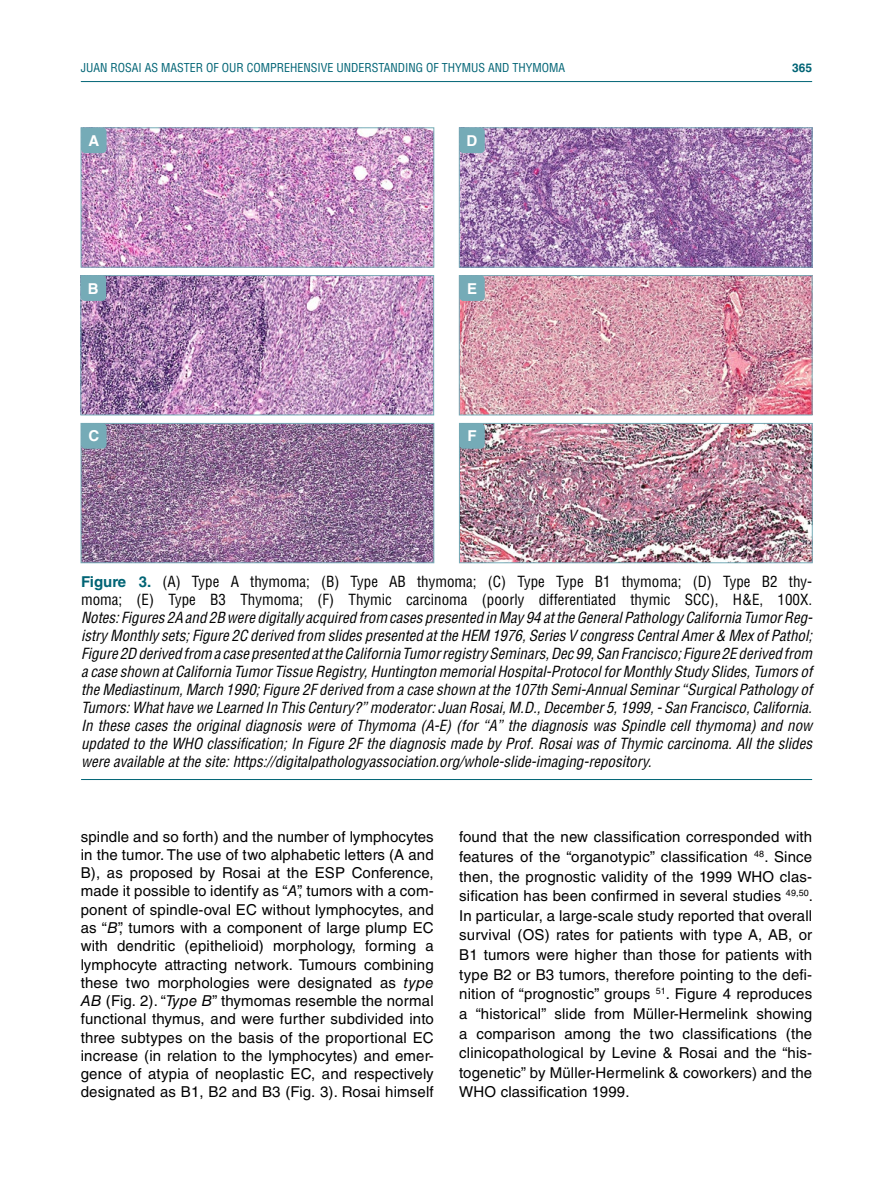
<style>
.page{position:relative;width:893px;height:1191px;background:#fff}
.page>*{position:absolute;margin:0;border:0;box-sizing:border-box;transform-origin:0 0}
.t1{font:15px/18.3px "Helvetica LT Std";letter-spacing:.01em;color:#000;text-align:justify}
.t2{font:italic condensed 15px/18px "Helvetica LT Std";color:#000;text-align:justify}
.t3{font:condensed 15px/18px "Helvetica LT Std";color:#000}
.t4{font:700 15px "Helvetica LT Std";color:#fff}
.t5{font:condensed 12px "Helvetica LT Std";color:#006475}
.t6{font:700 12px "Helvetica LT Std";color:#006475}
.s1{font-weight:700;font-stretch:normal;color:#006475}
.s2{font-style:italic}
</style>
<div class="page">
<hr style="left:81px;top:81px;width:731px;height:1px;background:#006475">
<img style="left:83px;top:130px;width:349px;height:135px">
<div style="left:81px;top:128px;width:353px;height:139px;border:1px solid #75abb7"></div>
<img style="left:461px;top:130px;width:349px;height:135px">
<div style="left:459px;top:128px;width:353px;height:139px;border:1px solid #75abb7"></div>
<img style="left:83px;top:277px;width:349px;height:136px">
<div style="left:81px;top:275px;width:353px;height:140px;border:1px solid #75abb7"></div>
<img style="left:461px;top:277px;width:349px;height:136px">
<div style="left:459px;top:275px;width:353px;height:140px;border:1px solid #75abb7"></div>
<img style="left:83px;top:425px;width:349px;height:136px">
<div style="left:81px;top:423px;width:353px;height:140px;border:1px solid #75abb7"></div>
<img style="left:461px;top:425px;width:349px;height:136px">
<div style="left:459px;top:423px;width:353px;height:140px;border:1px solid #75abb7"></div>
<hr style="left:81px;top:779px;width:731px;height:1px;background:#006475">
<svg style="left:81px;top:128px;width:26px;height:25px"></svg>
<svg style="left:81px;top:275px;width:25px;height:26px"></svg>
<svg style="left:81px;top:423px;width:26px;height:26px"></svg>
<svg style="left:459px;top:128px;width:26px;height:25px"></svg>
<svg style="left:459px;top:275px;width:26px;height:26px"></svg>
<svg style="left:459px;top:423px;width:26px;height:26px"></svg>
<p class="t5" style="left:81px;top:61px;width:486px">JUAN ROSAI AS MASTER OF OUR COMPREHENSIVE UNDERSTANDING OF THYMUS AND THYMOMA</p>
<p class="t6" style="left:792px;top:61px;width:22px">365</p>
<p class="t4" style="left:88px;top:131px;width:12px">A</p>
<p class="t4" style="left:467px;top:131px;width:12px">D</p>
<p class="t4" style="left:88px;top:279px;width:12px">B</p>
<p class="t4" style="left:467px;top:279px;width:12px">E</p>
<p class="t4" style="left:88px;top:427px;width:12px">C</p>
<p class="t4" style="left:467px;top:427px;width:11px">F</p>
<p class="t3" style="left:81px;top:572px;width:733px"><span class="s1">Figure 3.</span> (A) Type A thymoma; (B) Type AB thymoma; (C) Type Type B1 thymoma; (D) Type B2 thy&shy;moma; (E) Type B3 Thymoma; (F) Thymic carcinoma (poorly differentiated thymic SCC), H&amp;E, 100X.</p>
<p class="t2" style="left:81px;top:608px;width:733px">Notes: Figures 2A and 2B were digitally acquired from cases presented in May 94 at the General Pathology California Tumor Reg&shy;istry Monthly sets; Figure 2C derived from slides presented at the HEM 1976, Series V congress Central Amer &amp; Mex of Pathol; Figure 2D derived from a case presented at the California Tumor registry Seminars, Dec 99, San Francisco; Figure 2E derived from a case shown at California Tumor Tissue Registry, Huntington memorial Hospital-Protocol for Monthly Study Slides, Tumors of the Mediastinum, March 1990; Figure 2F derived from a case shown at the 107th Semi-Annual Seminar “Surgical Pathology of Tumors: What have we Learned In This Century?” moderator: Juan Rosai, M.D., December 5, 1999, - San Francisco, California.<br>In these cases the original diagnosis were of Thymoma (A-E) (for “A” the diagnosis was Spindle cell thymoma) and now updated to the WHO classification; In Figure 2F the diagnosis made by Prof. Rosai was of Thymic carcinoma. All the slides were available at the site: https://digitalpathologyassociation.org/whole-slide-imaging-repository.</p>
<p class="t1" style="left:81px;top:827px;width:354px">spindle and so forth) and the number of lymphocytes in the tumor. The use of two alphabetic letters (A and B), as proposed by Rosai at the ESP Conference, made it possible to identify as “<span class="s2">A</span>”, tumors with a com&shy;ponent of spindle-oval EC without lymphocytes, and as “<span class="s2">B</span>”, tumors with a component of large plump EC with dendritic (epithelioid) morphology, forming a lymphocyte attracting network. Tumours combining these two morphologies were designated as <span class="s2">type AB</span> (Fig. 2). “<span class="s2">Type B</span>” thymomas resemble the normal functional thymus, and were further subdivided into three subtypes on the basis of the proportional EC increase (in relation to the lymphocytes) and emer&shy;gence of atypia of neoplastic EC, and respectively designated as B1, B2 and B3 (Fig. 3). Rosai himself</p>
<p class="t1" style="left:459px;top:827px;width:355px;line-height:19.6px">found that the new classification corresponded with features of the “organotypic” classification <sup>48</sup>. Since then, the prognostic validity of the 1999 WHO clas&shy;sification has been confirmed in several studies <sup>49,50</sup>.<br>In particular, a large-scale study reported that overall survival (OS) rates for patients with type A, AB, or B1 tumors were higher than those for patients with type B2 or B3 tumors, therefore pointing to the defi&shy;nition of “prognostic” groups <sup>51</sup>. Figure 4 reproduces a “historical” slide from Müller-Hermelink showing a comparison among the two classifications (the clinicopathological by Levine &amp; Rosai and the “his&shy;togenetic” by Müller-Hermelink &amp; coworkers) and the WHO classification 1999.</p>
</div>
